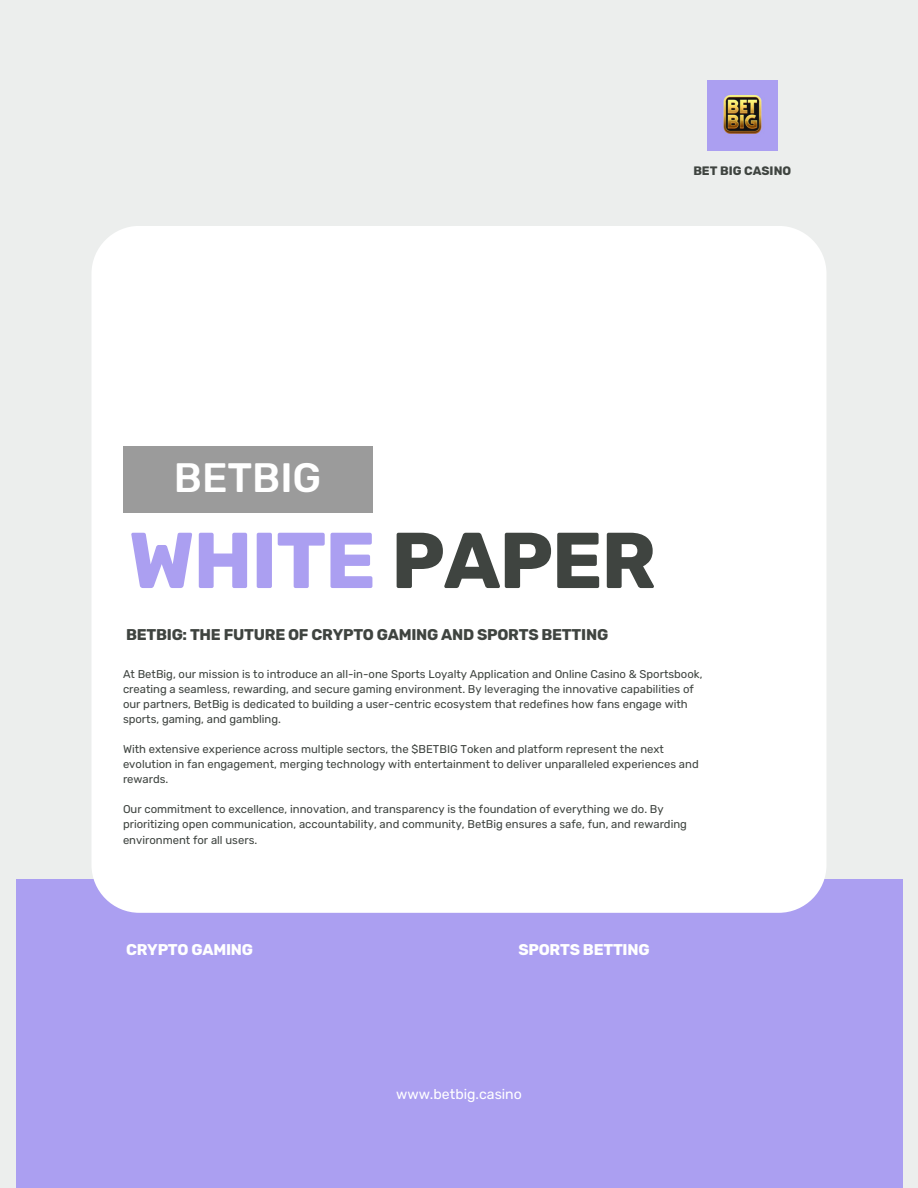
<style>
.page{position:relative;width:918px;height:1188px;background:#eceeed}
.page>*{position:absolute;margin:0;border:0;box-sizing:border-box;transform-origin:0 0}
.t1{font:700 79.05px "Rubik";letter-spacing:-.015em;color:#ab9ff1}
.t2{font:500 40.95px "Rubik";color:#fff}
.t3{font:700 15.45px "Rubik";letter-spacing:-.015em;color:#3f4440}
.t4{font:700 15.45px "Rubik";letter-spacing:-.015em;color:#fff}
.t5{font:14.1px "Rubik";color:#fff}
.t6{font:700 12.15px "Rubik";color:#3f4440}
.t7{font:11.25px/15px "Rubik";color:#3f4440}
.s1{color:#3f4440}
</style>
<div class="page">
<div style="left:16px;top:879px;width:886px;height:309px;background:#ab9ff1"></div>
<div style="left:91px;top:226px;width:736px;height:687px;background:#fff;border-radius:48px"></div>
<div style="left:123px;top:446px;width:249px;height:67px;background:#9b9b9b"></div>
<img style="left:707px;top:80px;width:70px;height:70px">
<h3 class="t6" style="left:693px;top:163px;width:99px">BET BIG CASINO</h3>
<p class="t2" style="left:174px;top:454px;width:149px">BETBIG</p>
<h5 class="t1" style="left:129px;top:514px;width:529px">WHITE <span class="s1">PAPER</span></h5>
<h1 class="t3" style="left:126px;top:626px;width:484px">BETBIG: THE FUTURE OF CRYPTO GAMING AND SPORTS BETTING</h1>
<h1 class="t7" style="left:123px;top:667px;width:581px">At BetBig, our mission is to introduce an all-in-one Sports Loyalty Application and Online Casino &amp; Sportsbook, creating a seamless, rewarding, and secure gaming environment. By leveraging the innovative capabilities of our partners, BetBig is dedicated to building a user-centric ecosystem that redefines how fans engage with sports, gaming, and gambling.</h1>
<h3 class="t7" style="left:123px;top:742px;width:577px">With extensive experience across multiple sectors, the $BETBIG Token and platform represent the next evolution in fan engagement, merging technology with entertainment to deliver unparalleled experiences and rewards.</h3>
<p class="t7" style="left:123px;top:802px;width:566px">Our commitment to excellence, innovation, and transparency is the foundation of everything we do. By prioritizing open communication, accountability, and community, BetBig ensures a safe, fun, and rewarding environment for all users.</p>
<p class="t4" style="left:126px;top:940px;width:129px">CRYPTO GAMING</p>
<p class="t4" style="left:518px;top:940px;width:133px">SPORTS BETTING</p>
<h3 class="t5" style="left:396px;top:1086px;width:127px">www.betbig.casino</h3>
</div>
